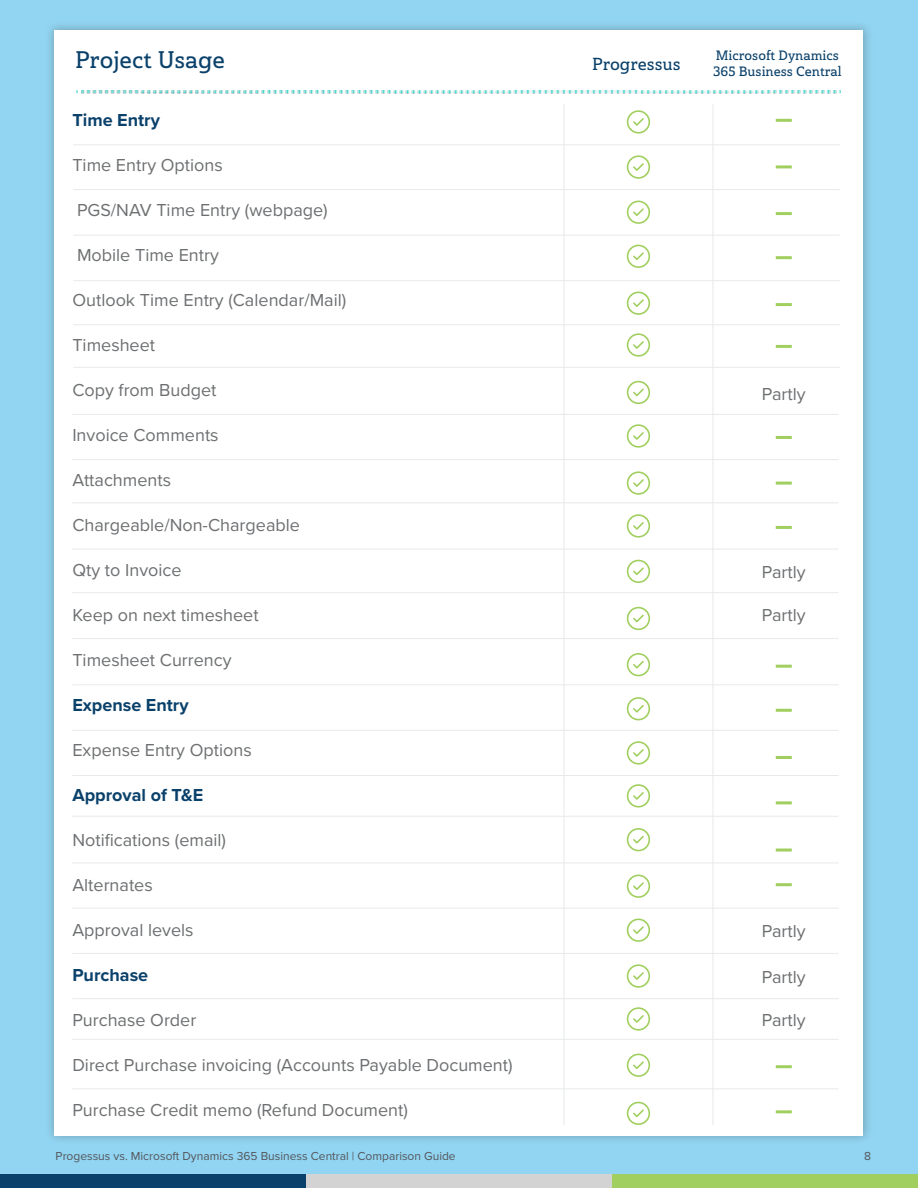
<style>
.page{position:relative;width:918px;height:1188px;background:#92d5f2}
.page>*{position:absolute;margin:0;border:0;box-sizing:border-box;transform-origin:0 0}
.t1{font:24px "Haboro Slab Nor Dem";color:#0a416b}
.t2{font:18px "Proxima Nova";color:#6d6f71}
.t3{font:700 18px "Proxima Nova";color:#0a416b}
.t4{font:17.4px "Haboro Slab Nor Dem";color:#0a416b}
.t5{font:13.5px/16.2px "Haboro Slab Nor Dem";color:#0a416b}
.t6{font:12px "Proxima Nova";color:#53555a}
</style>
<div class="page">
<div style="left:0;top:1174px;width:306px;height:14px;background:#0a416b"></div>
<div style="left:306px;top:1174px;width:306px;height:14px;background:#d3d3d3"></div>
<div style="left:612px;top:1174px;width:306px;height:14px;background:#a1cf5f"></div>
<img style="left:49px;top:25px;width:820px;height:1116px">
<div style="left:55px;top:30px;width:808px;height:1106px;background:#fff"></div>
<img style="left:81px;top:90px;width:756px;height:4px">
<hr style="left:74px;top:144px;width:766px;height:1px;background:#e8e9e9">
<hr style="left:74px;top:189px;width:766px;height:1px;background:#e8e9e9">
<hr style="left:74px;top:235px;width:766px;height:1px;background:#e8e9e9">
<hr style="left:74px;top:280px;width:766px;height:1px;background:#e8e9e9">
<hr style="left:74px;top:324px;width:766px;height:1px;background:#e8e9e9">
<hr style="left:74px;top:367px;width:766px;height:1px;background:#e8e9e9">
<hr style="left:72px;top:414px;width:766px;height:1px;background:#e8e9e9">
<hr style="left:72px;top:459px;width:766px;height:1px;background:#e8e9e9">
<hr style="left:72px;top:502px;width:766px;height:1px;background:#e8e9e9">
<hr style="left:72px;top:549px;width:766px;height:1px;background:#e8e9e9">
<hr style="left:72px;top:730px;width:766px;height:1px;background:#e8e9e9">
<hr style="left:72px;top:775px;width:766px;height:1px;background:#e8e9e9">
<hr style="left:72px;top:816px;width:766px;height:1px;background:#e8e9e9">
<hr style="left:72px;top:863px;width:766px;height:1px;background:#e8e9e9">
<hr style="left:72px;top:908px;width:766px;height:1px;background:#e8e9e9">
<hr style="left:72px;top:953px;width:766px;height:1px;background:#e8e9e9">
<hr style="left:72px;top:998px;width:766px;height:1px;background:#e8e9e9">
<hr style="left:72px;top:1039px;width:766px;height:1px;background:#e8e9e9">
<hr style="left:72px;top:1089px;width:766px;height:1px;background:#e8e9e9">
<hr style="left:72px;top:638px;width:766px;height:1px;background:#e8e9e9">
<hr style="left:72px;top:592px;width:766px;height:1px;background:#e8e9e9">
<hr style="left:72px;top:684px;width:766px;height:1px;background:#e8e9e9">
<svg style="left:627px;top:110px;width:23px;height:24px"></svg>
<svg style="left:627px;top:155px;width:23px;height:24px"></svg>
<svg style="left:627px;top:201px;width:23px;height:23px"></svg>
<svg style="left:627px;top:245px;width:23px;height:23px"></svg>
<svg style="left:627px;top:333px;width:23px;height:24px"></svg>
<svg style="left:627px;top:653px;width:23px;height:23px"></svg>
<svg style="left:627px;top:741px;width:23px;height:24px"></svg>
<svg style="left:627px;top:784px;width:23px;height:24px"></svg>
<svg style="left:627px;top:828px;width:23px;height:23px"></svg>
<svg style="left:627px;top:875px;width:23px;height:23px"></svg>
<svg style="left:627px;top:919px;width:23px;height:23px"></svg>
<svg style="left:627px;top:964px;width:23px;height:24px"></svg>
<svg style="left:627px;top:1007px;width:23px;height:24px"></svg>
<svg style="left:627px;top:1102px;width:23px;height:23px"></svg>
<svg style="left:627px;top:1054px;width:23px;height:23px"></svg>
<svg style="left:627px;top:292px;width:23px;height:23px"></svg>
<svg style="left:627px;top:471px;width:23px;height:24px"></svg>
<svg style="left:627px;top:697px;width:23px;height:23px"></svg>
<svg style="left:627px;top:424px;width:23px;height:24px"></svg>
<svg style="left:627px;top:381px;width:23px;height:23px"></svg>
<svg style="left:627px;top:514px;width:23px;height:24px"></svg>
<svg style="left:627px;top:560px;width:23px;height:23px"></svg>
<svg style="left:627px;top:607px;width:23px;height:23px"></svg>
<hr style="left:776px;top:256px;width:16px;height:3px;background:#a1cf5f">
<hr style="left:776px;top:482px;width:16px;height:3px;background:#a1cf5f">
<hr style="left:776px;top:665px;width:16px;height:3px;background:#a1cf5f">
<hr style="left:776px;top:883px;width:16px;height:3px;background:#a1cf5f">
<hr style="left:776px;top:1110px;width:16px;height:3px;background:#a1cf5f">
<hr style="left:776px;top:119px;width:16px;height:3px;background:#a1cf5f">
<hr style="left:776px;top:212px;width:16px;height:3px;background:#a1cf5f">
<hr style="left:776px;top:436px;width:16px;height:3px;background:#a1cf5f">
<hr style="left:776px;top:849px;width:16px;height:3px;background:#a1cf5f">
<hr style="left:776px;top:1065px;width:16px;height:3px;background:#a1cf5f">
<hr style="left:776px;top:303px;width:16px;height:3px;background:#a1cf5f">
<hr style="left:776px;top:709px;width:16px;height:3px;background:#a1cf5f">
<hr style="left:776px;top:345px;width:16px;height:3px;background:#a1cf5f">
<hr style="left:776px;top:526px;width:16px;height:3px;background:#a1cf5f">
<hr style="left:776px;top:756px;width:16px;height:3px;background:#a1cf5f">
<hr style="left:776px;top:801px;width:16px;height:3px;background:#a1cf5f">
<hr style="left:776px;top:165px;width:16px;height:3px;background:#a1cf5f">
<hr style="left:564px;top:104px;width:1px;height:1021px;background:#e8e9e9">
<hr style="left:713px;top:104px;width:1px;height:1021px;background:#e8e9e9">
<h1 class="t1" style="left:75px;top:45px;width:152px">Project Usage</h1>
<p class="t3" style="left:72px;top:107px;width:89px">Time Entry</p>
<p class="t2" style="left:72px;top:152px;width:152px">Time Entry Options</p>
<p class="t2" style="left:77px;top:197px;width:252px">PGS/NAV Time Entry (webpage)</p>
<p class="t2" style="left:77px;top:242px;width:143px">Mobile Time Entry</p>
<p class="t2" style="left:72px;top:287px;width:275px">Outlook Time Entry (Calendar/Mail)</p>
<p class="t2" style="left:72px;top:332px;width:84px">Timesheet</p>
<p class="t2" style="left:72px;top:377px;width:146px">Copy from Budget</p>
<p class="t2" style="left:72px;top:422px;width:148px">Invoice Comments</p>
<p class="t2" style="left:72px;top:467px;width:100px">Attachments</p>
<p class="t2" style="left:72px;top:512px;width:229px">Chargeable/Non-Chargeable</p>
<p class="t2" style="left:72px;top:557px;width:111px">Qty to Invoice</p>
<p class="t2" style="left:72px;top:602px;width:188px">Keep on next timesheet</p>
<p class="t2" style="left:72px;top:647px;width:161px">Timesheet Currency</p>
<p class="t3" style="left:72px;top:692px;width:118px">Expense Entry</p>
<p class="t2" style="left:72px;top:737px;width:181px">Expense Entry Options</p>
<p class="t3" style="left:72px;top:782px;width:132px">Approval of T&amp;E</p>
<p class="t2" style="left:72px;top:827px;width:155px">Notifications (email)</p>
<p class="t2" style="left:72px;top:872px;width:82px">Alternates</p>
<p class="t2" style="left:72px;top:917px;width:123px">Approval levels</p>
<p class="t3" style="left:72px;top:962px;width:77px">Purchase</p>
<p class="t2" style="left:72px;top:1007px;width:126px">Purchase Order</p>
<p class="t2" style="left:72px;top:1052px;width:442px">Direct Purchase invoicing (Accounts Payable Document)</p>
<p class="t2" style="left:72px;top:1097px;width:337px">Purchase Credit memo (Refund Document)</p>
<p class="t6" style="left:56px;top:1147px;width:402px">Progessus vs. Microsoft Dynamics 365 Business Central | Comparison Guide</p>
<p class="t4" style="left:592px;top:53px;width:90px">Progressus</p>
<p class="t5" style="left:713px;top:47px;width:130px">Microsoft Dynamics<br>365 Business Central</p>
<p class="t2" style="left:762px;top:380px;width:45px">Partly</p>
<p class="t2" style="left:762px;top:559px;width:45px">Partly</p>
<p class="t2" style="left:762px;top:602px;width:45px">Partly</p>
<p class="t2" style="left:762px;top:918px;width:45px">Partly</p>
<p class="t2" style="left:762px;top:964px;width:45px">Partly</p>
<p class="t2" style="left:762px;top:1007px;width:45px">Partly</p>
<p class="t6" style="left:864px;top:1147px;width:8px">8</p>
</div>
